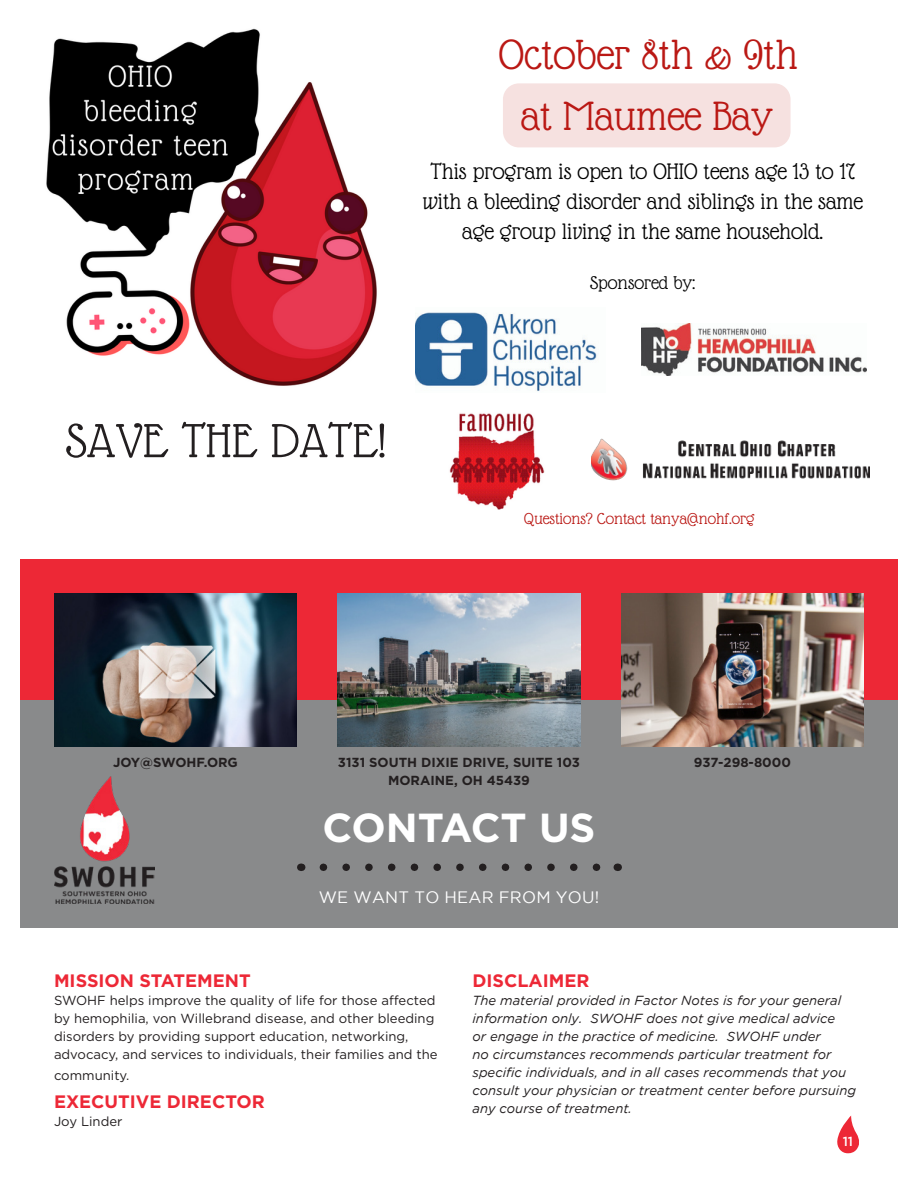
<style>
.page{position:relative;width:918px;height:1188px;background:#fff}
.page>*{position:absolute;margin:0;border:0;box-sizing:border-box;transform-origin:0 0}
.t1{font:51.9px "Glass Antiqua";color:#231f20}
.t2{font:45.9px "Glass Antiqua";color:#ba1814}
.t3{font:44.4px "Glass Antiqua";color:#ba1814}
.Bold_11_16_Subtitle{font:700 40.5px "Gotham";color:#fff}
.t4{font:24.3px/29.8px "Glass Antiqua";color:#000;text-align:center}
.t5{font:20.1px "Glass Antiqua";color:#000}
.t6{font:700 18px "Gotham";color:#ed2836}
.t7{font:17.25px "Glass Antiqua";color:#ba1814}
.Bold_11_16_Subtitle-2{font:16.5px "Gotham";letter-spacing:.015em;color:#fff}
.t8{font:italic 13.2px/18px "Gotham";color:#231f20}
.t9{font:13.2px/18px "Gotham";color:#231f20}
.t10{font:700 13.2px "Gotham";color:#231f20}
.t11{font:500 13.2px "Gotham";color:#fff}
</style>
<div class="page">
<div style="left:20px;top:687px;width:878px;height:241px;background:#898a8b"></div>
<div style="left:20px;top:559px;width:878px;height:141px;background:#ed2836"></div>
<img style="left:54px;top:776px;width:100px;height:127px">
<svg style="left:323px;top:864px;width:278px;height:7px"></svg>
<img style="left:54px;top:593px;width:243px;height:153px">
<img style="left:338px;top:593px;width:242px;height:153px">
<img style="left:621px;top:593px;width:243px;height:153px">
<img style="left:46px;top:28px;width:370px;height:358px">
<img style="left:642px;top:324px;width:225px;height:52px">
<img style="left:449px;top:413px;width:96px;height:96px">
<img style="left:416px;top:312px;width:182px;height:80px">
<img style="left:592px;top:438px;width:277px;height:43px">
<div style="left:503px;top:83px;width:288px;height:64px;background:#f6e1e0;border-radius:16px"></div>
<svg style="left:837px;top:1116px;width:22px;height:38px"></svg>
<p class="t2" style="left:499px;top:31px;width:300px">October 8th &amp; 9th</p>
<p class="t3" style="left:521px;top:93px;width:254px">at Maumee Bay</p>
<p class="t4" style="left:423px;top:157px;width:442px">This program is open to OHIO teens age 13 to 17 with a bleeding disorder and siblings in the same age group living in the same household.</p>
<p class="t5" style="left:590px;top:273px;width:106px">Sponsored by:</p>
<p class="t1" style="left:66px;top:414px;width:322px">SAVE THE DATE!</p>
<p class="t7" style="left:524px;top:510px;width:231px">Questions? Contact tanya@nohf.org</p>
<p class="t10" style="left:113px;top:755px;width:126px">JOY@SWOHF.ORG</p>
<p class="t10" style="left:338px;top:755px;width:244px">3131 SOUTH DIXIE DRIVE, SUITE 103</p>
<p class="t10" style="left:694px;top:755px;width:99px">937-298-8000</p>
<p class="t10" style="left:388px;top:773px;width:143px">MORAINE, OH 45439</p>
<p class="Bold_11_16_Subtitle" style="left:322px;top:804px;width:275px">CONTACT US</p>
<p class="Bold_11_16_Subtitle-2" style="left:319px;top:888px;width:282px">WE WANT TO HEAR FROM YOU!</p>
<p class="t6" style="left:54px;top:970px;width:198px">MISSION STATEMENT</p>
<p class="t9" style="left:54px;top:991px;width:385px">SWOHF helps improve the quality of life for those affected by hemophilia, von Willebrand disease, and other bleeding disorders by providing support education, networking, advocacy, and services to individuals, their families and the</p>
<p class="t9" style="left:54px;top:1066px;width:77px">community.</p>
<p class="t6" style="left:54px;top:1091px;width:212px">EXECUTIVE DIRECTOR</p>
<p class="t9" style="left:54px;top:1112px;width:70px">Joy Linder</p>
<p class="t6" style="left:472px;top:970px;width:119px">DISCLAIMER</p>
<p class="t8" style="left:472px;top:991px;width:385px">The material provided in Factor Notes is for your general information only. SWOHF does not give medical advice<br>or engage in the practice of medicine. SWOHF under<br>no circumstances recommends particular treatment for specific individuals, and in all cases recommends that you consult your physician or treatment center before pursuing any course of treatment.</p>
<p class="t11" style="left:843px;top:1132px;width:12px">11</p>
</div>
